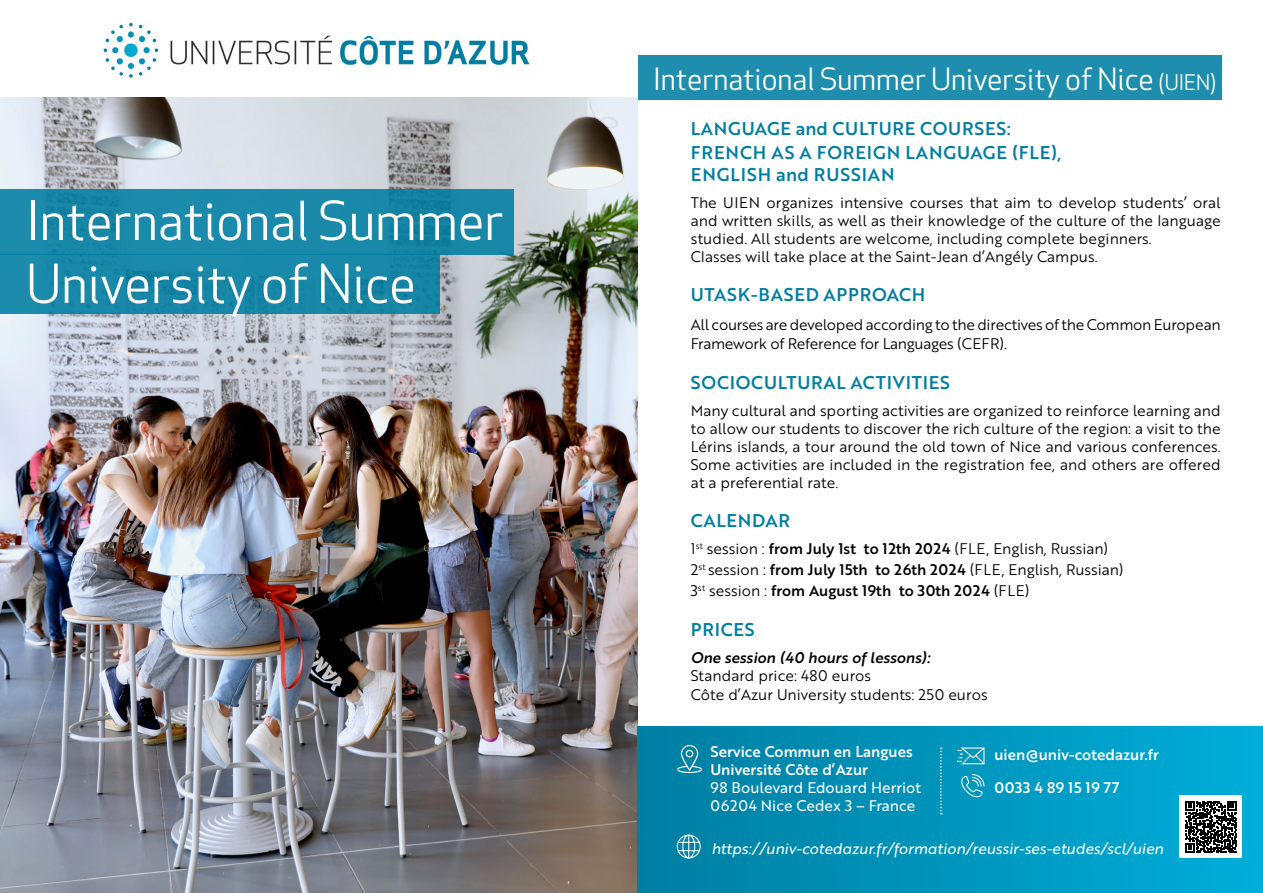
<style>
.page{position:relative;width:1263px;height:893px;background:#fff}
.page>*{position:absolute;margin:0;border:0;box-sizing:border-box;transform-origin:0 0}
.t1{font:52.5px/63px "Apex New";color:#fff}
.t2{font:30px "Apex New";color:#fff}
.t3{font:18px/24px "Brother 1816 Medium";letter-spacing:.04em;color:#007ea2}
.t4{font:15px/18px "Brother 1816 Book";color:#000}
.t5{font:15px/19.5px "Brother 1816 Book";letter-spacing:-.02em;color:#000}
.t6{font:15px/18px "Brother 1816 Medium";color:#fff}
.t7{font:15px "Brother 1816 Regular Italic";color:#fff}
.t8{font:15px/18px "Brother 1816 Regular";color:#fff}
.t9{font:15px "Brother 1816 Medium";color:#000}
.t10{font:15px "Brother 1816 Medium Italic";color:#000}
.t11{font:15px "Brother 1816 Medium";letter-spacing:.04em;color:#fff}
.s1{font-size:21px}
.s2{font-family:"Brother 1816 Medium"}
.s3{font-family:"Brother 1816 Book"}
</style>
<div class="page">
<img style="left:0;top:97px;width:638px;height:796px">
<img style="left:103px;top:22px;width:427px;height:56px">
<div style="left:0;top:254px;width:439px;height:60px;background:#1888a9"></div>
<div style="left:0;top:189px;width:513px;height:65px;background:#1a89aa"></div>
<div style="left:638px;top:726px;width:625px;height:167px;background:linear-gradient(to right,#007ea1,#00add9)"></div>
<div style="left:638px;top:55px;width:584px;height:44px;background:#1f8dad"></div>
<svg style="left:940px;top:748px;width:2px;height:66px"></svg>
<svg style="left:677px;top:745px;width:25px;height:28px"></svg>
<svg style="left:676px;top:834px;width:25px;height:25px"></svg>
<svg style="left:956px;top:747px;width:29px;height:18px"></svg>
<svg style="left:960px;top:773px;width:25px;height:25px"></svg>
<div style="left:1179px;top:795px;width:63px;height:63px;background:#fff"></div>
<svg style="left:1185px;top:801px;width:52px;height:52px"></svg>
<h1 class="t1" style="left:26px;top:189px;width:479px">International Summer<br>University of Nice</h1>
<h2 class="t2" style="left:653px;top:60px;width:564px">International Summer University of Nice <span class="s1">(UIEN)</span></h2>
<p class="t3" style="left:691px;top:116px;width:372px">LANGUAGE and CULTURE COURSES:<br>FRENCH AS A FOREIGN LANGUAGE (FLE),</p>
<p class="t3" style="left:691px;top:161px;width:205px">ENGLISH and RUSSIAN</p>
<p class="t4" style="left:691px;top:193px;width:531px">The UIEN organizes intensive courses that aim to develop students’ oral and written skills, as well as their knowledge of the culture of the language studied. All students are welcome, including complete beginners.<br>Classes will take place at the Saint-Jean d’Angély Campus.</p>
<p class="t3" style="left:691px;top:282px;width:236px">UTASK-BASED APPROACH</p>
<p class="t5" style="left:691px;top:314px;width:531px">All courses are developed according to the directives of the Common European<br>Framework of Reference for Languages (CEFR).</p>
<p class="t3" style="left:691px;top:370px;width:261px">SOCIOCULTURAL ACTIVITIES</p>
<p class="t4" style="left:691px;top:401px;width:531px;text-align:justify">Many cultural and sporting activities are organized to reinforce learning and to allow our students to discover the rich culture of the region: a visit to the Lérins islands, a tour around the old town of Nice and various conferences.<br>Some activities are included in the registration fee, and others are offered at a preferential rate.</p>
<p class="t3" style="left:691px;top:508px;width:101px">CALENDAR</p>
<p class="t4" style="left:691px;top:538px;width:434px;line-height:21px">1<sup>st</sup> session : <span class="s2">from July 1st to 12th 2024</span> (FLE, English, Russian)<br>2<sup>st</sup> session : <span class="s2">from July 15th to 26th 2024</span> (FLE, English, Russian)</p>
<p class="t9" style="left:691px;top:580px;width:340px"><span class="s3">3</span><sup>st</sup> <span class="s3">session :</span> from August 19th to 30th 2024 <span class="s3">(FLE)</span></p>
<p class="t3" style="left:691px;top:617px;width:65px">PRICES</p>
<p class="t10" style="left:691px;top:646px;width:241px">One session (40 hours of lessons):</p>
<p class="t4" style="left:691px;top:665px;width:298px;line-height:19.5px">Standard price: 480 euros<br>Côte d’Azur University students: 250 euros</p>
<p class="t6" style="left:711px;top:742px;width:204px">Service Commun en Langues<br>Université Côte d’Azur</p>
<p class="t8" style="left:711px;top:778px;width:212px">98 Boulevard Edouard Herriot<br>06204 Nice Cedex 3 – France</p>
<p class="t7" style="left:711px;top:837px;width:454px">https://univ-cotedazur.fr/formation/reussir-ses-etudes/scl/uien</p>
<p class="t6" style="left:994px;top:745px;width:166px">uien@univ-cotedazur.fr</p>
<p class="t11" style="left:994px;top:777px;width:127px">0033 4 89 15 19 77</p>
</div>
